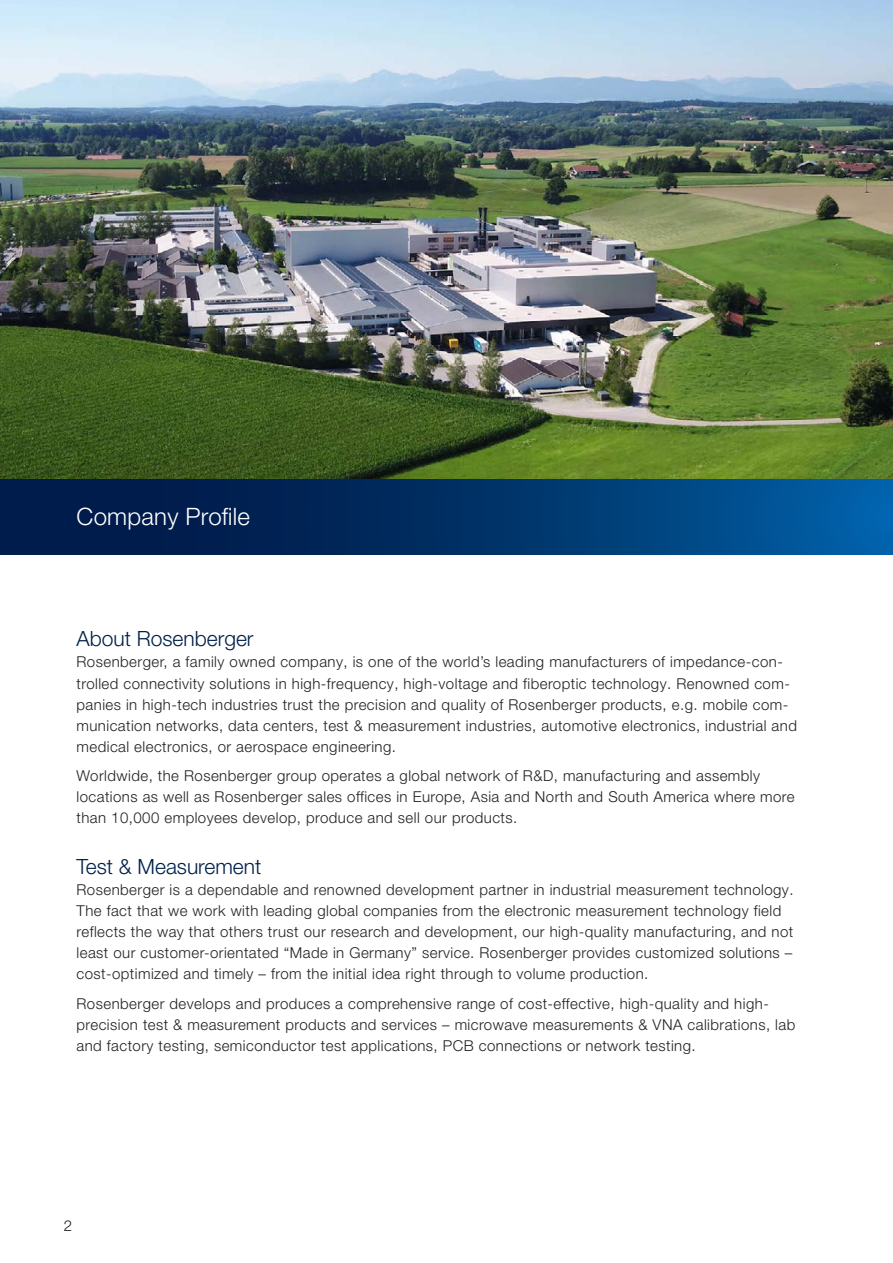
<style>
.page{position:relative;width:893px;height:1263px;background:#fff}
.page>*{position:absolute;margin:0;border:0;box-sizing:border-box;transform-origin:0 0}
.t1{font:300 24px "Helvetica Neue LT Pro";letter-spacing:.01em;color:#fff}
.t2{font:300 21px "Helvetica Neue LT Pro";color:#002048}
.t3{font:300 15px/21px "Helvetica Neue LT Pro";letter-spacing:.03em;color:#231f20}
</style>
<div class="page">
<svg style="left:0;top:478px;width:893px;height:77px;background:#01356a"></svg>
<img style="left:0;top:0;width:893px;height:478px">
<h1 class="t1" style="left:77px;top:502px;width:175px">Company Profile</h1>
<h2 class="t2" style="left:77px;top:626px;width:179px">About Rosenberger</h2>
<p class="t3" style="left:77px;top:651px;width:722px">Rosenberger, a family owned company, is one of the world’s leading manufacturers of impedance-con&shy;trolled connectivity solutions in high-frequency, high-voltage and fiberoptic technology. Renowned com&shy;panies in high-tech industries trust the precision and quality of Rosenberger products, e.g. mobile com&shy;munication networks, data centers, test &amp; measurement industries, automotive electronics, industrial and medical electronics, or aerospace engineering.</p>
<p class="t3" style="left:77px;top:765px;width:720px">Worldwide, the Rosenberger group operates a global network of R&amp;D, manufacturing and assembly locations as well as Rosenberger sales offices in Europe, Asia and North and South America where more than 10,000 employees develop, produce and sell our products.</p>
<h2 class="t2" style="left:77px;top:854px;width:186px">Test &amp; Measurement</h2>
<p class="t3" style="left:77px;top:879px;width:718px">Rosenberger is a dependable and renowned development partner in industrial measurement technology.<br>The fact that we work with leading global companies from the electronic measurement technology field reflects the way that others trust our research and development, our high-quality manufacturing, and not least our customer-orientated “Made in Germany” service. Rosenberger provides customized solutions – cost-optimized and timely – from the initial idea right through to volume production.</p>
<p class="t3" style="left:77px;top:992px;width:720px">Rosenberger develops and produces a comprehensive range of cost-effective, high-quality and high&shy;precision test &amp; measurement products and services – microwave measurements &amp; VNA calibrations, lab and factory testing, semiconductor test applications, PCB connections or network testing.</p>
<p class="t3" style="left:64px;top:1215px;width:10px">2</p>
</div>
